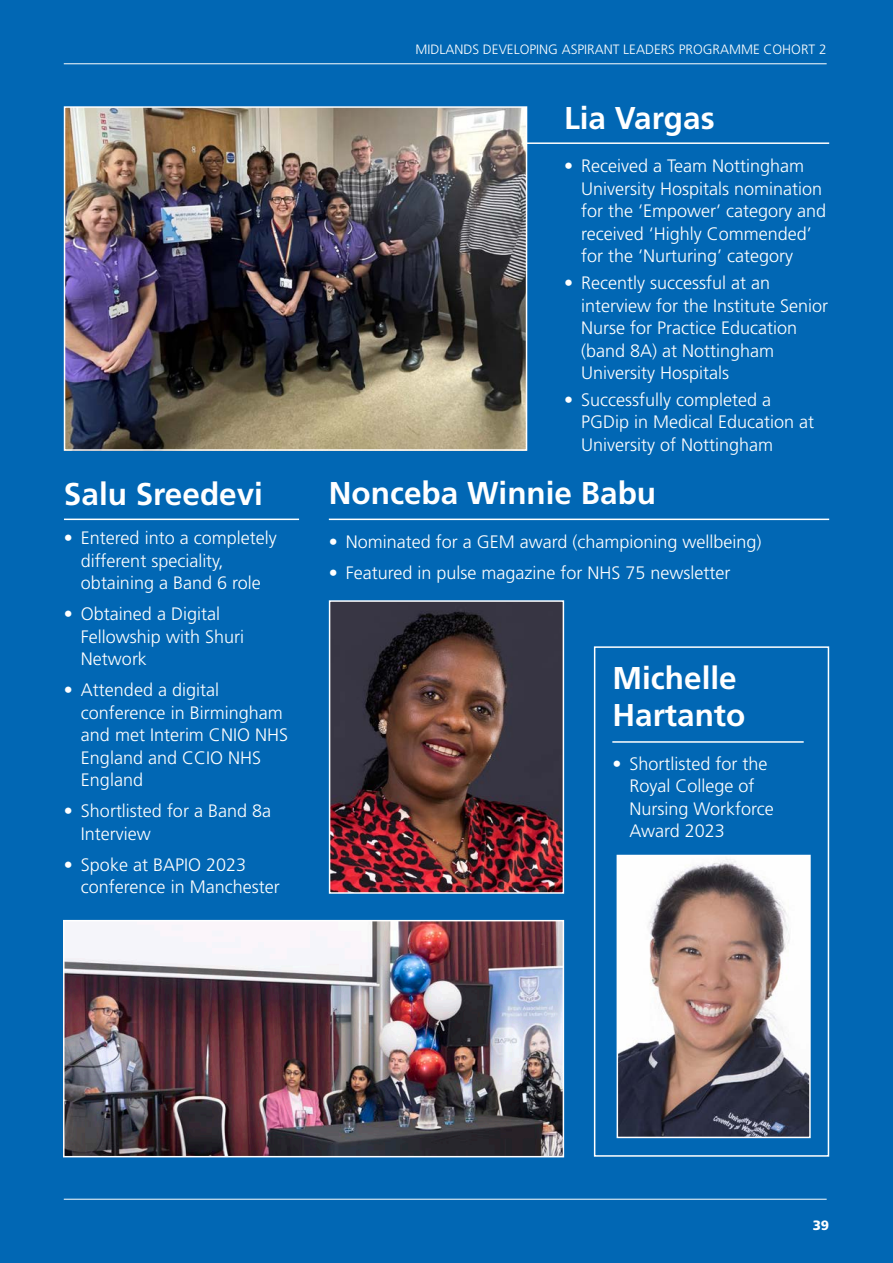
<style>
.page{position:relative;width:893px;height:1263px;background:#0167b4}
.page>*{position:absolute;margin:0;border:0;box-sizing:border-box;transform-origin:0 0}
.B_Heading{font:700 31.5px/37.5px "Frutiger LT Std";color:#fff}
.Body_Text{font:300 18px/22.5px "Frutiger LT Std";color:#fff}
.t1{font:300 13.5px "Frutiger LT Std";color:#fff}
.t2{font:900 13.5px "Frutiger LT Std";color:#fff}
</style>
<div class="page">
<hr style="left:64px;top:1199px;width:763px;height:1px;background:#fff">
<hr style="left:64px;top:63px;width:763px;height:1px;background:#fff">
<div style="left:594px;top:646px;width:235px;height:511px;border:2px solid #fff"></div>
<img style="left:620px;top:858px;width:188px;height:277px">
<div style="left:617px;top:855px;width:194px;height:283px;border:2px solid #fff"></div>
<img style="left:332px;top:603px;width:229px;height:288px">
<div style="left:329px;top:600px;width:235px;height:294px;border:2px solid #fff"></div>
<hr style="left:515px;top:142px;width:314px;height:2px;background:#fff">
<hr style="left:64px;top:519px;width:235px;height:1px;background:#fff">
<hr style="left:329px;top:519px;width:500px;height:1px;background:#fff">
<hr style="left:612px;top:741px;width:192px;height:2px;background:#fff">
<img style="left:67px;top:109px;width:457px;height:339px">
<div style="left:64px;top:106px;width:463px;height:345px;border:2px solid #fff"></div>
<img style="left:66px;top:923px;width:495px;height:231px">
<div style="left:63px;top:920px;width:501px;height:237px;border:2px solid #fff"></div>
<p class="B_Heading" style="left:64px;top:475px;width:201px">Salu Sreedevi</p>
<p class="Body_Text" style="left:81px;top:527px;width:197px;text-indent:-17px">• Entered into a completely different speciality, obtaining a Band 6 role</p>
<p class="Body_Text" style="left:81px;top:603px;width:165px;text-indent:-17px">• Obtained a Digital<br>Fellowship with Shuri<br>Network</p>
<p class="Body_Text" style="left:81px;top:679px;width:209px;text-indent:-17px">• Attended a digital conference in Birmingham and met Interim CNIO NHS<br>England and CCIO NHS<br>England</p>
<p class="Body_Text" style="left:81px;top:800px;width:192px;text-indent:-17px">• Shortlisted for a Band 8a<br>Interview</p>
<p class="Body_Text" style="left:81px;top:853px;width:200px;text-indent:-17px">• Spoke at BAPIO 2023 conference in Manchester</p>
<p class="t1" style="left:415px;top:41px;width:413px">MIDLANDS DEVELOPING ASPIRANT LEADERS PROGRAMME COHORT 2</p>
<p class="B_Heading" style="left:564px;top:99px;width:152px">Lia Vargas</p>
<p class="Body_Text" style="left:581px;top:155px;width:247px;text-indent:-17px">• Received a Team Nottingham<br>University Hospitals nomination for the ‘Empower’ category and received ‘Highly Commended’ for the ‘Nurturing’ category</p>
<p class="Body_Text" style="left:581px;top:272px;width:248px;text-indent:-17px">• Recently successful at an interview for the Institute Senior<br>Nurse for Practice Education (band 8A) at Nottingham<br>University Hospitals</p>
<p class="Body_Text" style="left:581px;top:389px;width:235px;text-indent:-17px">• Successfully completed a<br>PGDip in Medical Education at<br>University of Nottingham</p>
<p class="B_Heading" style="left:329px;top:475px;width:329px">Nonceba Winnie Babu</p>
<p class="Body_Text" style="left:329px;top:531px;width:434px">• Nominated for a GEM award (championing wellbeing)</p>
<p class="Body_Text" style="left:329px;top:562px;width:403px">• Featured in pulse magazine for NHS 75 newsletter</p>
<p class="B_Heading" style="left:612px;top:659px;width:135px">Michelle<br>Hartanto</p>
<p class="Body_Text" style="left:629px;top:752px;width:146px;text-indent:-17px">• Shortlisted for the<br>Royal College of<br>Nursing Workforce<br>Award 2023</p>
<p class="t2" style="left:813px;top:1216px;width:18px">39</p>
</div>
